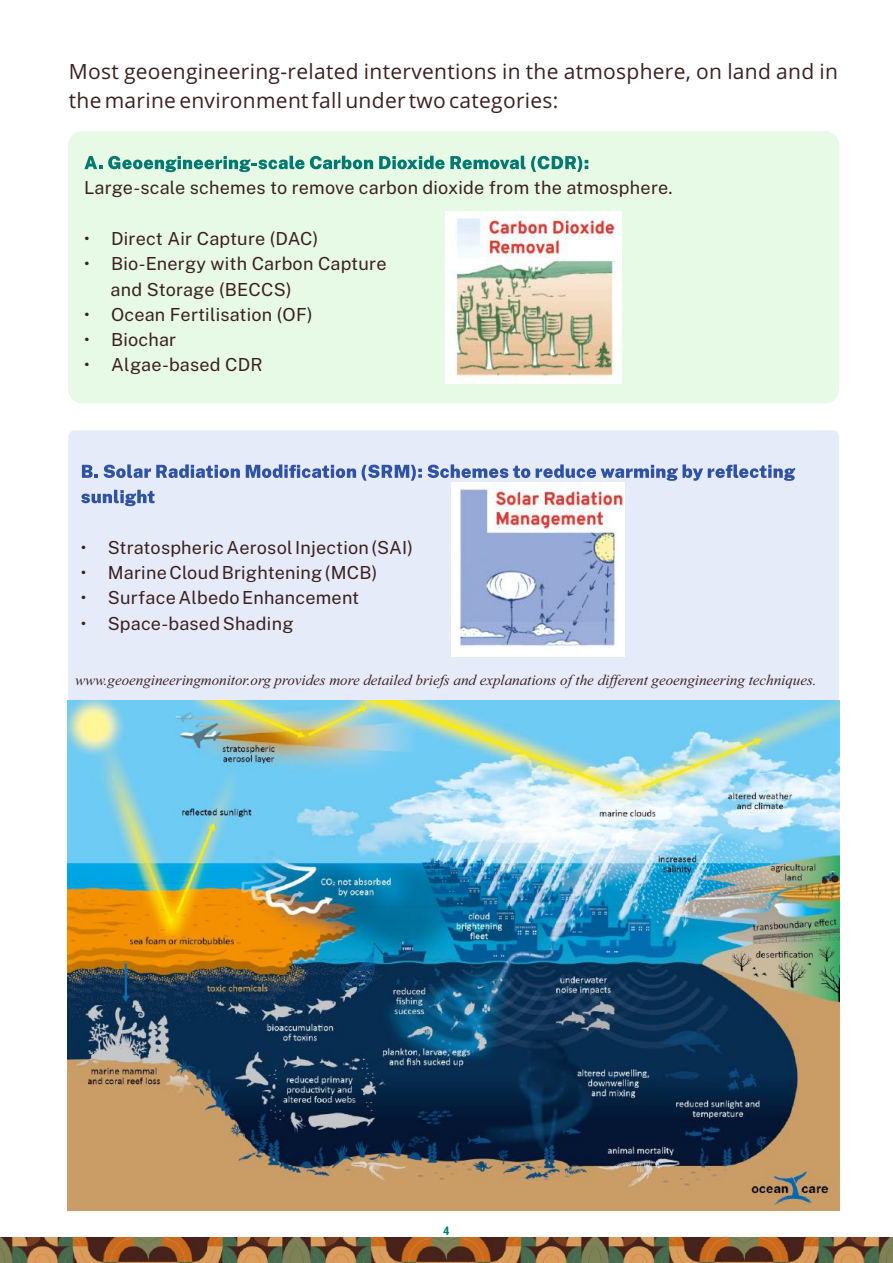
<style>
.page{position:relative;width:893px;height:1263px;background:#fff}
.page>*{position:absolute;margin:0;border:0;box-sizing:border-box;transform-origin:0 0}
.t1{font:21px/28.7px "Open Sans";letter-spacing:.015em;color:#3a2120}
.t2{font:18px/25.3px "Public Sans Roman";letter-spacing:.015em;color:#3a2120}
.t3{font:italic 15px "Times New Roman";color:#3a2120}
.t4{font:700 condensed 12px "Roboto";color:#007c73}
</style>
<div class="page">
<div style="left:68px;top:430px;width:771px;height:273px;background:#e6ebfa;border-radius:7px"></div>
<div style="left:68px;top:131px;width:771px;height:272px;background:#e6fae6;border-radius:14px"></div>
<svg style="left:84px;top:156px;width:18px;height:13px"></svg>
<svg style="left:108px;top:156px;width:196px;height:16px"></svg>
<svg style="left:310px;top:156px;width:63px;height:13px"></svg>
<svg style="left:379px;top:156px;width:209px;height:16px"></svg>
<svg style="left:82px;top:465px;width:16px;height:13px"></svg>
<svg style="left:104px;top:464px;width:136px;height:14px"></svg>
<svg style="left:246px;top:464px;width:110px;height:14px"></svg>
<svg style="left:362px;top:465px;width:60px;height:16px"></svg>
<svg style="left:428px;top:464px;width:102px;height:14px"></svg>
<svg style="left:536px;top:464px;width:259px;height:17px"></svg>
<svg style="left:81px;top:490px;width:74px;height:16px"></svg>
<img style="left:446px;top:212px;width:175px;height:171px">
<img style="left:451px;top:482px;width:174px;height:175px">
<img style="left:0;top:1237px;width:893px;height:25px">
<img style="left:67px;top:701px;width:772px;height:510px">
<p class="t1" style="left:69px;top:59px;width:771px">Most geoengineering-related interventions in the atmosphere, on land and in the marine environment fall under two categories:</p>
<p class="t2" style="left:84px;top:175px;width:590px">Large-scale schemes to remove carbon dioxide from the atmosphere.</p>
<p class="t2" style="left:84px;top:226px;width:236px">• Direct Air Capture (DAC)</p>
<p class="t2" style="left:111px;top:251px;width:277px;text-indent:-26px">• Bio-Energy with Carbon Capture and Storage (BECCS)</p>
<p class="t2" style="left:84px;top:302px;width:230px">• Ocean Fertilisation (OF)</p>
<p class="t2" style="left:84px;top:327px;width:94px">• Biochar</p>
<p class="t2" style="left:84px;top:352px;width:180px">• Algae-based CDR</p>
<p class="t2" style="left:81px;top:534px;width:334px">• StratosphericAerosol Injection (SAI)</p>
<p class="t2" style="left:81px;top:560px;width:298px">• MarineCloud Brightening (MCB)</p>
<p class="t2" style="left:81px;top:585px;width:280px">• SurfaceAlbedoEnhancement</p>
<p class="t2" style="left:81px;top:610px;width:214px">• Space-based Shading</p>
<p class="t3" style="left:75px;top:674px;width:743px">www.geoengineeringmonitor.org provides more detailed briefs and explanations of the different geoengineering techniques.</p>
<p class="t4" style="left:443px;top:1226px;width:8px">4</p>
</div>
